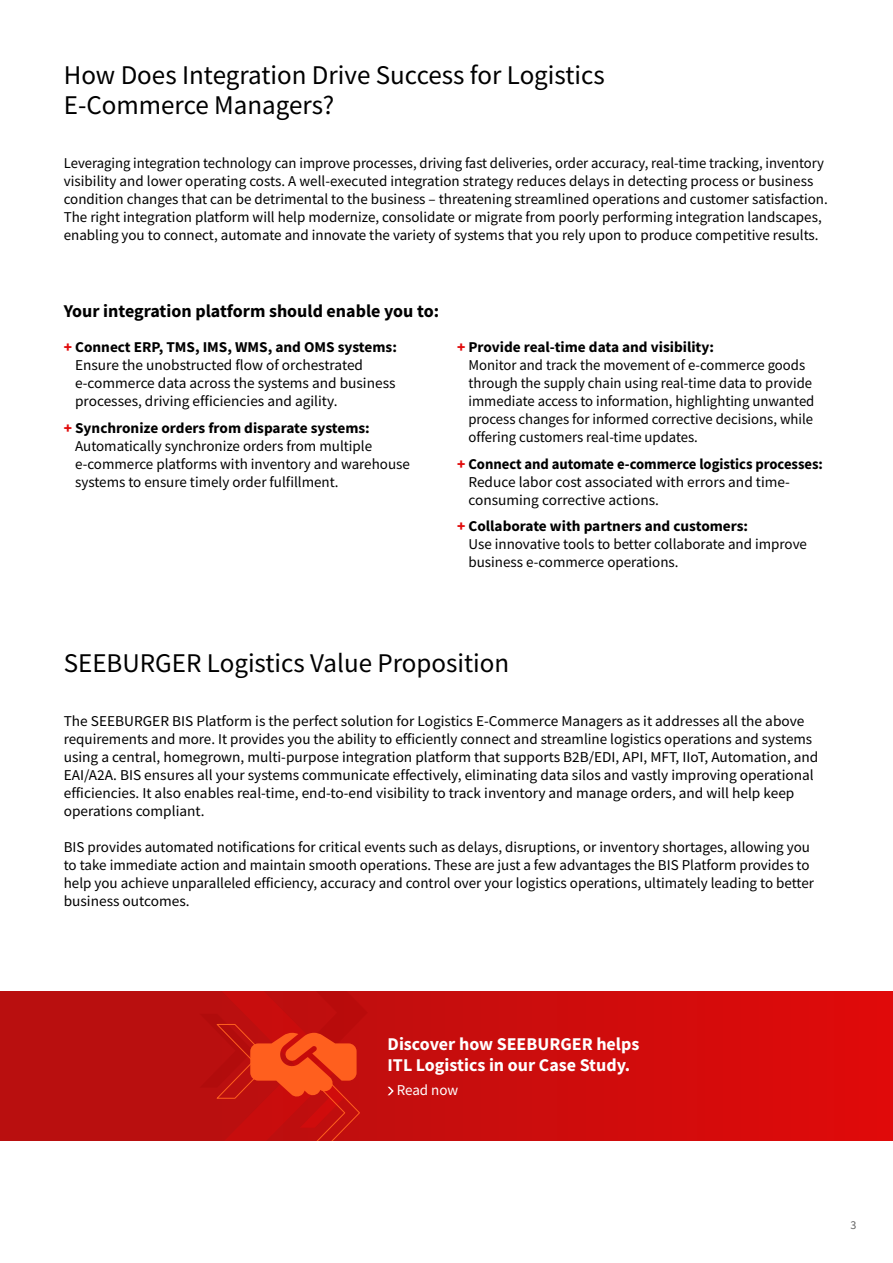
<style>
.page{position:relative;width:893px;height:1263px;background:#fff}
.page>*{position:absolute;margin:0;border:0;box-sizing:border-box;transform-origin:0 0}
.t1{font:27px/30px "Source Sans Pro";color:#000}
.t2{font:700 18px/21.6px "Source Sans Pro";color:#fff}
.t3{font:700 18px "Source Sans Pro";color:#000}
.t4{font:15px/18px "Source Sans Pro";color:#000}
.t5{font:15px "Source Sans Pro";letter-spacing:-.005em;color:#fff}
.t6{font:12px "Source Sans Pro";color:#646464}
.s1{font-weight:900;color:#e10a0a}
.s2{font-weight:700}
</style>
<div class="page">
<svg style="left:0;top:991px;width:893px;height:149px;background:#ca0c0c"></svg>
<svg style="left:388px;top:1087px;width:6px;height:8px"></svg>
<svg style="left:200px;top:991px;width:168px;height:149px;background:#ca1c10"></svg>
<h1 class="t1" style="left:64px;top:60px;width:542px">How Does Integration Drive Success for Logistics<br>E-Commerce Managers?</h1>
<p class="t4" style="left:64px;top:154px;width:766px">Leveraging integration technology can improve processes, driving fast deliveries, order accuracy, real-time tracking, inventory visibility and lower operating costs. A well-executed integration strategy reduces delays in detecting process or business condition changes that can be detrimental to the business – threatening streamlined operations and customer satisfaction.<br>The right integration platform will help modernize, consolidate or migrate from poorly performing integration landscapes, enabling you to connect, automate and innovate the variety of systems that you rely upon to produce competitive results.</p>
<p class="t3" style="left:64px;top:299px;width:377px">Your integration platform should enable you to:</p>
<p class="t4" style="left:75px;top:338px;width:323px;text-indent:-11px"><span class="s1">+</span> <span class="s2">Connect ERP, TMS, IMS, WMS, and OMS systems:<br></span>Ensure the unobstructed flow of orchestrated e-commerce data across the systems and business processes, driving efficiencies and agility.</p>
<p class="t4" style="left:75px;top:419px;width:336px;text-indent:-11px"><span class="s1">+</span> <span class="s2">Synchronize orders from disparate systems:<br></span>Automatically synchronize orders from multiple e-commerce platforms with inventory and warehouse systems to ensure timely order fulfillment.</p>
<p class="t4" style="left:468px;top:338px;width:347px;text-indent:-11px"><span class="s1">+</span> <span class="s2">Provide real-time data and visibility:<br></span>Monitor and track the movement of e-commerce goods through the supply chain using real-time data to provide immediate access to information, highlighting unwanted process changes for informed corrective decisions, while offering customers real-time updates.</p>
<p class="t4" style="left:468px;top:455px;width:356px;text-indent:-11px"><span class="s1">+</span> <span class="s2">Connect and automate e-commerce logistics processes:<br></span>Reduce labor cost associated with errors and time&shy;consuming corrective actions.</p>
<p class="t4" style="left:468px;top:517px;width:340px;text-indent:-11px"><span class="s1">+</span> <span class="s2">Collaborate with partners and customers:<br></span>Use innovative tools to better collaborate and improve business e-commerce operations.</p>
<h1 class="t1" style="left:64px;top:648px;width:447px">SEEBURGER Logistics Value Proposition</h1>
<p class="t4" style="left:64px;top:712px;width:756px">The SEEBURGER BIS Platform is the perfect solution for Logistics E-Commerce Managers as it addresses all the above requirements and more. It provides you the ability to efficiently connect and streamline logistics operations and systems using a central, homegrown, multi-purpose integration platform that supports B2B/EDI, API, MFT, IIoT, Automation, and EAI/A2A. BIS ensures all your systems communicate effectively, eliminating data silos and vastly improving operational efficiencies. It also enables real-time, end-to-end visibility to track inventory and manage orders, and will help keep operations compliant.</p>
<p class="t4" style="left:64px;top:838px;width:752px">BIS provides automated notifications for critical events such as delays, disruptions, or inventory shortages, allowing you to take immediate action and maintain smooth operations. These are just a few advantages the BIS Platform provides to help you achieve unparalleled efficiency, accuracy and control over your logistics operations, ultimately leading to better business outcomes.</p>
<p class="t2" style="left:388px;top:1033px;width:253px">Discover how SEEBURGER helps<br>ITL Logistics in our Case Study.</p>
<p class="t5" style="left:397px;top:1081px;width:63px">Read now</p>
<p class="t6" style="left:850px;top:1218px;width:7px">3</p>
</div>
